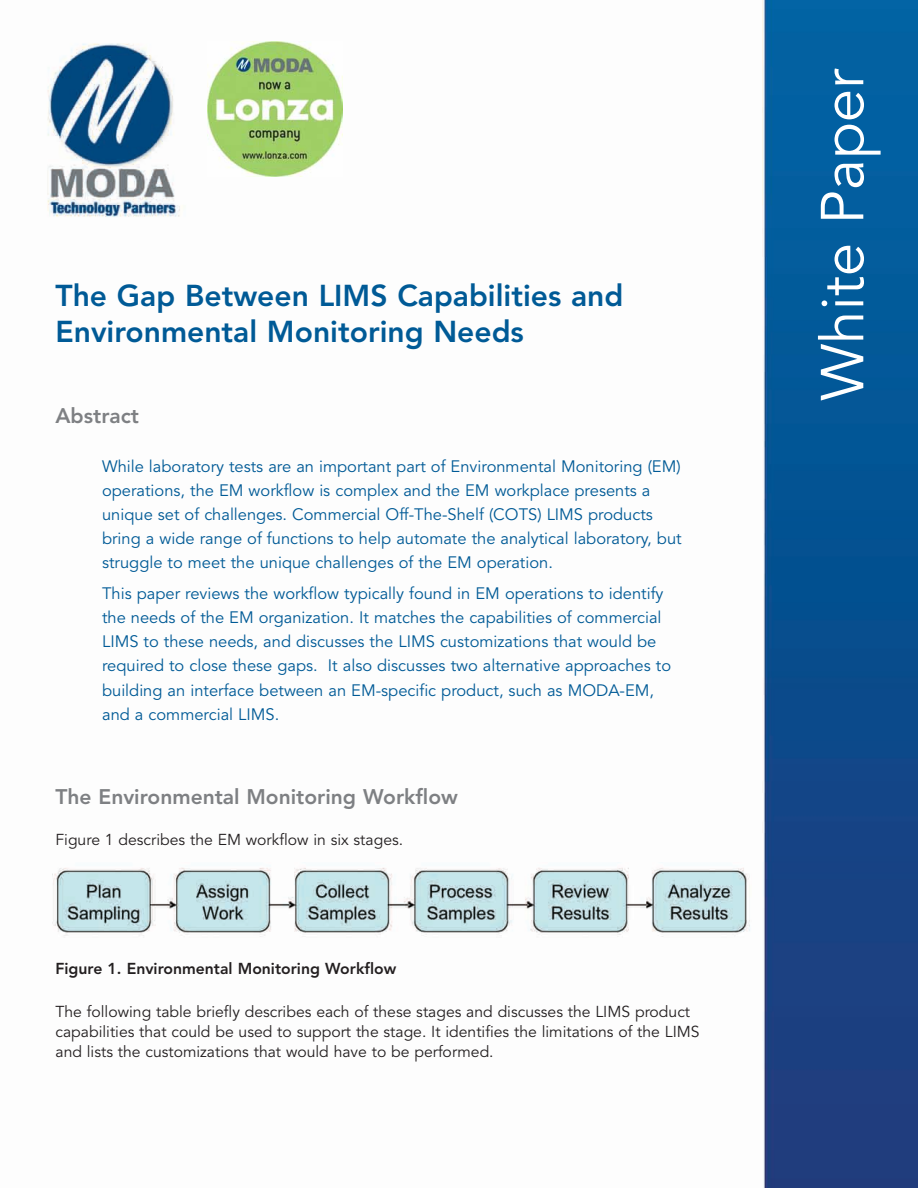
<style>
.page{position:relative;width:918px;height:1188px;background:#fff}
.page>*{position:absolute;margin:0;border:0;box-sizing:border-box;transform-origin:0 0}
.t1{font:60px "Avenir";color:#fff}
.t2{font:800 30px/36px "Avenir";color:#005a96}
.t3{font:800 21px "Avenir";color:#7e8083}
.t4{font:16.5px/24px "Avenir";color:#005a96}
.t5{font:15.75px/20.2px "Avenir";color:#231f20}
.t6{font:800 15.75px "Avenir";color:#231f20}
</style>
<div class="page">
<img style="left:47px;top:0;width:871px;height:1188px">
<img style="left:52px;top:862px;width:699px;height:79px">
<img style="left:207px;top:42px;width:135px;height:135px">
<h2 class="t2" style="left:56px;top:280px;width:569px">The Gap Between LIMS Capabilities and<br>Environmental Monitoring Needs</h2>
<p class="t3" style="left:56px;top:407px;width:85px">Abstract</p>
<p class="t4" style="left:102px;top:456px;width:581px">While laboratory tests are an important part of Environmental Monitoring (EM) operations, the EM workflow is complex and the EM workplace presents a unique set of challenges. Commercial Off-The-Shelf (COTS) LIMS products bring a wide range of functions to help automate the analytical laboratory, but struggle to meet the unique challenges of the EM operation.</p>
<p class="t4" style="left:102px;top:584px;width:571px">This paper reviews the workflow typically found in EM operations to identify the needs of the EM organization. It matches the capabilities of commercial LIMS to these needs, and discusses the LIMS customizations that would be required to close these gaps. It also discusses two alternative approaches to building an interface between an EM-specific product, such as MODA-EM, and a commercial LIMS.</p>
<p class="t3" style="left:56px;top:789px;width:404px">The Environmental Monitoring Workflow</p>
<p class="t5" style="left:56px;top:831px;width:349px">Figure 1 describes the EM workflow in six stages.</p>
<p class="t6" style="left:56px;top:962px;width:342px">Figure 1. Environmental Monitoring Workflow</p>
<p class="t5" style="left:56px;top:1003px;width:646px">The following table briefly describes each of these stages and discusses the LIMS product capabilities that could be used to support the stage. It identifies the limitations of the LIMS and lists the customizations that would have to be performed.</p>
<h1 class="t1" style="left:821px;top:401px;width:334px;rotate:-90deg">White Paper</h1>
</div>
